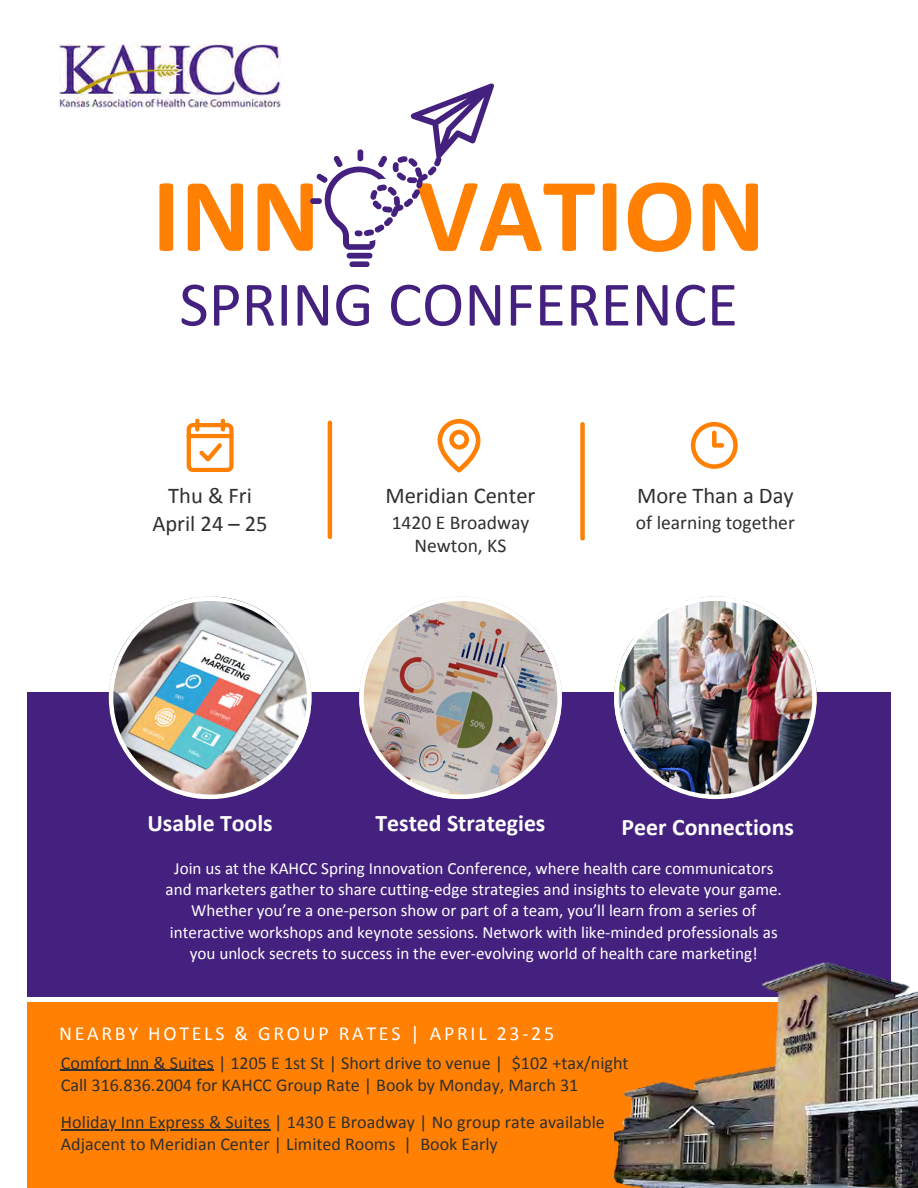
<style>
.page{position:relative;width:918px;height:1188px;background:#fff}
.page>*{position:absolute;margin:0;border:0;box-sizing:border-box;transform-origin:0 0}
.t1{font:700 106.05px "Calibri";color:#ff8003}
.t2{font:63.9px "Calibri";color:#45217f}
.t3{font:700 23.85px "Calibri";color:#fff}
.t4{font:22.5px/28.2px "Calibri";color:#303030;text-align:center}
.t5{font:19.95px "Calibri";letter-spacing:.14em;color:#fff}
.t6{font:19.5px/23.7px "Calibri";color:#303030;text-align:center}
.t7{font:18.15px/22.2px "Calibri";color:#303030}
.t8{font:17.1px/21.3px "Calibri";color:#fff;text-align:center}
</style>
<div class="page">
<div style="left:27px;top:692px;width:864px;height:305px;background:#45217f"></div>
<div style="left:27px;top:1002px;width:864px;height:186px;background:#ff8003"></div>
<svg style="left:187px;top:419px;width:47px;height:53px"></svg>
<svg style="left:438px;top:419px;width:42px;height:53px"></svg>
<svg style="left:691px;top:422px;width:47px;height:47px"></svg>
<hr style="left:328px;top:423px;width:4px;height:114px;background:#ff8003">
<div style="left:580px;top:424px;width:5px;height:114px;background:#ff8003"></div>
<img style="left:109px;top:596px;width:202px;height:203px">
<img style="left:359px;top:596px;width:203px;height:203px">
<img style="left:614px;top:596px;width:203px;height:203px">
<img style="left:59px;top:45px;width:222px;height:63px">
<div style="left:347px;top:253px;width:25px;height:6px;background:#45217f;border-radius:3px"></div>
<div style="left:349px;top:261px;width:21px;height:6px;background:#45217f;border-radius:3px"></div>
<div style="left:310px;top:198px;width:12px;height:6px;background:#45217f;border-radius:3px"></div>
<svg style="left:316px;top:84px;width:177px;height:166px"></svg>
<img style="left:614px;top:962px;width:304px;height:226px">
<hr style="left:61px;top:1070px;width:153px;height:1px;background:#303030">
<hr style="left:61px;top:1129px;width:209px;height:1px;background:#303030">
<p class="t1" style="left:152px;top:171px;width:615px">INN VATION</p>
<p class="t2" style="left:179px;top:278px;width:560px">SPRING CONFERENCE</p>
<p class="t4" style="left:152px;top:483px;width:117px">Thu &amp; Fri<br>April 24 – 25</p>
<h5 class="t4" style="left:637px;top:483px;width:158px">More Than a Day</h5>
<p class="t4" style="left:386px;top:483px;width:151px">Meridian Center</p>
<p class="t6" style="left:392px;top:512px;width:139px">1420 E Broadway<br>Newton, KS</p>
<h5 class="t6" style="left:636px;top:512px;width:160px">of learning together</h5>
<p class="t3" style="left:147px;top:813px;width:127px">Usable Tools</p>
<p class="t3" style="left:375px;top:813px;width:172px">Tested Strategies</p>
<h3 class="t8" style="left:166px;top:859px;width:618px">Join us at the KAHCC Spring Innovation Conference, where health care communicators and marketers gather to share cutting-edge strategies and insights to elevate your game.<br>Whether you’re a one-person show or part of a team, you’ll learn from a series of interactive workshops and keynote sessions. Network with like-minded professionals as you unlock secrets to success in the ever-evolving world of health care marketing!</h3>
<p class="t3" style="left:622px;top:817px;width:174px">Peer Connections</p>
<h3 class="t5" style="left:59px;top:1025px;width:496px">NEARBY HOTELS &amp; GROUP RATES | APRIL 23-25</h3>
<p class="t7" style="left:61px;top:1053px;width:569px">Comfort Inn &amp; Suites | 1205 E 1st St | Short drive to venue | $102 +tax/night<br>Call 316.836.2004 for KAHCC Group Rate | Book by Monday, March 31</p>
<p class="t7" style="left:61px;top:1113px;width:546px">Holiday Inn Express &amp; Suites | 1430 E Broadway | No group rate available<br>Adjacent to Meridian Center | Limited Rooms | Book Early</p>
</div>
